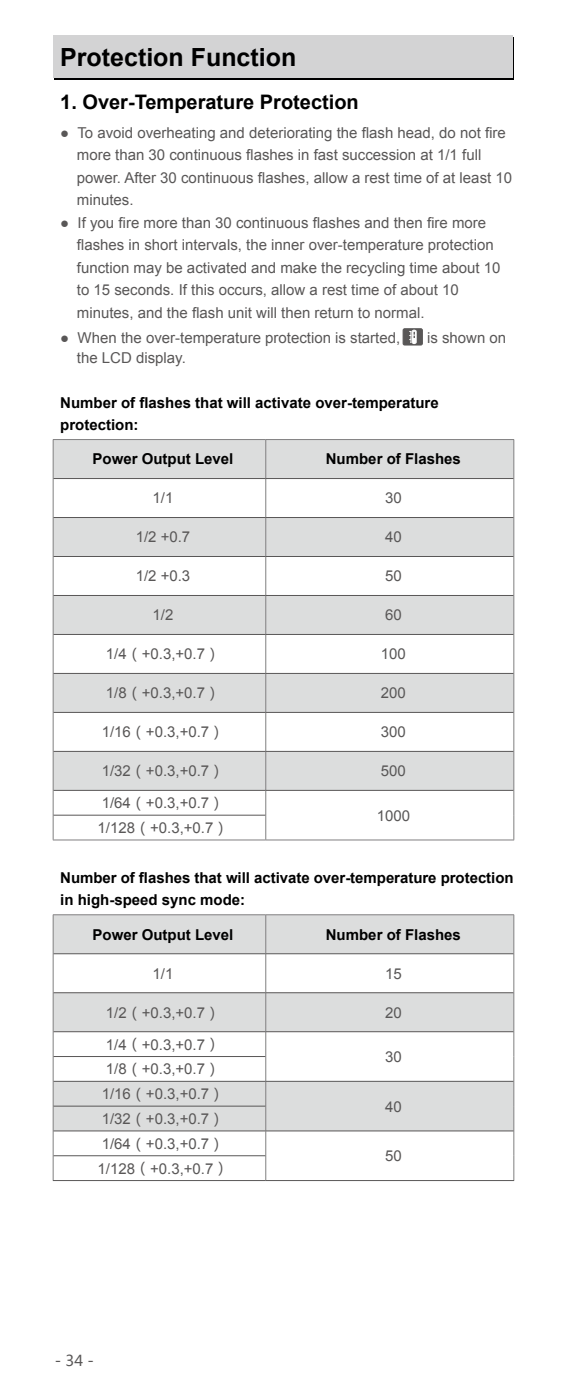
<style>
.page{position:relative;width:567px;height:1382px;background:#fff}
.page>*{position:absolute;margin:0;border:0;box-sizing:border-box;transform-origin:0 0}
.t1{font:700 25px "Arial";color:#000}
.t2{font:700 20px "Arial";color:#000}
.t3{font:15px/22.5px "Arial";color:#595757}
.t4{font:700 15px/22.5px "Arial";color:#000}
.t5{font:15px "Microsoft Ya Hei";color:#595757}
.s1{font-family:"Microsoft Ya Hei"}
</style>
<div class="page">
<div style="left:54px;top:37px;width:460px;height:42px;background:#000"></div>
<div style="left:53px;top:35px;width:460px;height:43px;background:#d3d3d4"></div>
<div style="left:403px;top:329px;width:19px;height:16px;background:#595757;border-radius:2px"></div>
<div style="left:403px;top:328px;width:20px;height:17px;border:1px solid #595757;border-radius:2px"></div>
<div style="left:412px;top:330px;width:4px;height:14px;border:1px solid #fff;border-radius:2px"></div>
<svg style="left:409px;top:331px;width:7px;height:12px"></svg>
<svg style="left:54px;top:440px;width:459px;height:350px;fill:#dcdddd"></svg>
<hr style="left:53px;top:439px;width:213px;height:1px;background:#807f80">
<hr style="left:53px;top:440px;width:1px;height:39px;background:#807f80">
<hr style="left:266px;top:439px;width:248px;height:1px;background:#807f80">
<hr style="left:265px;top:440px;width:1px;height:38px;background:#807f80">
<hr style="left:513px;top:440px;width:1px;height:39px;background:#807f80">
<hr style="left:53px;top:479px;width:1px;height:38px;background:#807f80">
<hr style="left:265px;top:479px;width:1px;height:38px;background:#807f80">
<hr style="left:513px;top:479px;width:1px;height:38px;background:#807f80">
<hr style="left:53px;top:517px;width:1px;height:39px;background:#807f80">
<hr style="left:265px;top:518px;width:1px;height:38px;background:#807f80">
<hr style="left:513px;top:517px;width:1px;height:39px;background:#807f80">
<hr style="left:53px;top:556px;width:1px;height:39px;background:#807f80">
<hr style="left:265px;top:557px;width:1px;height:38px;background:#807f80">
<hr style="left:513px;top:556px;width:1px;height:39px;background:#807f80">
<hr style="left:53px;top:595px;width:1px;height:39px;background:#807f80">
<hr style="left:265px;top:596px;width:1px;height:38px;background:#807f80">
<hr style="left:513px;top:595px;width:1px;height:39px;background:#807f80">
<hr style="left:53px;top:634px;width:1px;height:39px;background:#807f80">
<hr style="left:265px;top:635px;width:1px;height:38px;background:#807f80">
<hr style="left:513px;top:634px;width:1px;height:39px;background:#807f80">
<hr style="left:53px;top:673px;width:1px;height:39px;background:#807f80">
<hr style="left:265px;top:674px;width:1px;height:38px;background:#807f80">
<hr style="left:513px;top:673px;width:1px;height:39px;background:#807f80">
<hr style="left:53px;top:712px;width:1px;height:39px;background:#807f80">
<hr style="left:265px;top:713px;width:1px;height:38px;background:#807f80">
<hr style="left:513px;top:712px;width:1px;height:39px;background:#807f80">
<hr style="left:53px;top:751px;width:1px;height:39px;background:#807f80">
<hr style="left:265px;top:752px;width:1px;height:38px;background:#807f80">
<hr style="left:513px;top:751px;width:1px;height:39px;background:#807f80">
<svg style="left:53px;top:791px;width:1px;height:48px"></svg>
<svg style="left:265px;top:791px;width:1px;height:48px"></svg>
<svg style="left:513px;top:790px;width:1px;height:49px"></svg>
<hr style="left:53px;top:839px;width:213px;height:1px;background:#807f80">
<hr style="left:266px;top:839px;width:248px;height:1px;background:#807f80">
<hr style="left:53px;top:478px;width:213px;height:1px;background:#595757">
<hr style="left:266px;top:478px;width:247px;height:1px;background:#595757">
<hr style="left:53px;top:517px;width:213px;height:1px;background:#595757">
<hr style="left:266px;top:517px;width:247px;height:1px;background:#595757">
<hr style="left:53px;top:556px;width:213px;height:1px;background:#595757">
<hr style="left:266px;top:556px;width:247px;height:1px;background:#595757">
<hr style="left:53px;top:595px;width:213px;height:1px;background:#595757">
<hr style="left:266px;top:595px;width:247px;height:1px;background:#595757">
<hr style="left:53px;top:634px;width:213px;height:1px;background:#595757">
<hr style="left:266px;top:634px;width:247px;height:1px;background:#595757">
<hr style="left:53px;top:673px;width:213px;height:1px;background:#595757">
<hr style="left:266px;top:673px;width:247px;height:1px;background:#595757">
<hr style="left:53px;top:712px;width:213px;height:1px;background:#595757">
<hr style="left:266px;top:712px;width:247px;height:1px;background:#595757">
<hr style="left:53px;top:751px;width:213px;height:1px;background:#595757">
<hr style="left:266px;top:751px;width:247px;height:1px;background:#595757">
<hr style="left:53px;top:790px;width:213px;height:1px;background:#595757">
<hr style="left:266px;top:790px;width:247px;height:1px;background:#595757">
<hr style="left:53px;top:815px;width:212px;height:1px;background:#595757">
<svg style="left:54px;top:915px;width:459px;height:116px;fill:#dcdddd"></svg>
<hr style="left:53px;top:914px;width:213px;height:1px;background:#807f80">
<hr style="left:53px;top:915px;width:1px;height:39px;background:#807f80">
<hr style="left:266px;top:914px;width:248px;height:1px;background:#807f80">
<hr style="left:265px;top:915px;width:1px;height:38px;background:#807f80">
<hr style="left:513px;top:915px;width:1px;height:39px;background:#807f80">
<hr style="left:53px;top:954px;width:1px;height:39px;background:#807f80">
<hr style="left:265px;top:954px;width:1px;height:38px;background:#807f80">
<hr style="left:513px;top:954px;width:1px;height:39px;background:#807f80">
<hr style="left:53px;top:993px;width:1px;height:39px;background:#807f80">
<hr style="left:265px;top:993px;width:1px;height:38px;background:#807f80">
<hr style="left:513px;top:993px;width:1px;height:39px;background:#807f80">
<svg style="left:53px;top:1032px;width:461px;height:148px"></svg>
<hr style="left:53px;top:953px;width:213px;height:1px;background:#595757">
<hr style="left:266px;top:953px;width:247px;height:1px;background:#595757">
<hr style="left:53px;top:992px;width:213px;height:1px;background:#595757">
<hr style="left:266px;top:992px;width:247px;height:1px;background:#595757">
<hr style="left:53px;top:1031px;width:213px;height:1px;background:#595757">
<hr style="left:266px;top:1031px;width:247px;height:1px;background:#595757">
<hr style="left:53px;top:1056px;width:212px;height:1px;background:#595757">
<hr style="left:53px;top:1081px;width:213px;height:1px;background:#595757">
<hr style="left:266px;top:1081px;width:247px;height:1px;background:#595757">
<hr style="left:53px;top:1106px;width:212px;height:1px;background:#595757">
<hr style="left:53px;top:1130px;width:213px;height:1px;background:#595757">
<hr style="left:266px;top:1130px;width:247px;height:1px;background:#595757">
<hr style="left:53px;top:1155px;width:212px;height:1px;background:#595757">
<hr style="left:53px;top:1180px;width:213px;height:1px;background:#595757">
<hr style="left:266px;top:1180px;width:248px;height:1px;background:#595757">
<h1 class="t1" style="left:60px;top:40px;width:238px">Protection Function</h1>
<h2 class="t2" style="left:60px;top:89px;width:300px">1. Over-Temperature Protection</h2>
<p class="t3" style="left:77px;top:121px;width:437px;text-indent:-17px">● To avoid overheating and deteriorating the flash head, do not fire more than 30 continuous flashes in fast succession at 1/1 full power. After 30 continuous flashes, allow a rest time of at least 10 minutes.</p>
<p class="t3" style="left:77px;top:211px;width:425px;text-indent:-17px">● If you fire more than 30 continuous flashes and then fire more flashes in short intervals, the inner over-temperature protection function may be activated and make the recycling time about 10 to 15 seconds. If this occurs, allow a rest time of about 10 minutes, and the flash unit will then return to normal.</p>
<p class="t3" style="left:60px;top:326px;width:342px">● When the over-temperature protection is started,</p>
<p class="t3" style="left:427px;top:326px;width:81px">is shown on</p>
<p class="t3" style="left:77px;top:346px;width:110px">the LCD display.</p>
<p class="t4" style="left:60px;top:391px;width:380px">Number of flashes that will activate over-temperature protection:</p>
<p class="t4" style="left:93px;top:448px;width:142px">Power Output Level</p>
<p class="t4" style="left:326px;top:448px;width:137px">Number of Flashes</p>
<p class="t3" style="left:153px;top:487px;width:22px">1/1</p>
<p class="t3" style="left:385px;top:487px;width:18px">30</p>
<p class="t3" style="left:136px;top:526px;width:56px">1/2 +0.7</p>
<p class="t3" style="left:385px;top:526px;width:18px">40</p>
<p class="t3" style="left:136px;top:565px;width:56px">1/2 +0.3</p>
<p class="t3" style="left:385px;top:565px;width:18px">50</p>
<p class="t3" style="left:153px;top:604px;width:22px">1/2</p>
<p class="t3" style="left:385px;top:604px;width:18px">60</p>
<p class="t3" style="left:106px;top:643px;width:116px">1/4<span class="s1">（</span>+0.3,+0.7<span class="s1">）</span></p>
<p class="t3" style="left:381px;top:643px;width:27px">100</p>
<p class="t3" style="left:106px;top:682px;width:116px">1/8<span class="s1">（</span>+0.3,+0.7<span class="s1">）</span></p>
<p class="t3" style="left:381px;top:682px;width:27px">200</p>
<p class="t3" style="left:102px;top:721px;width:124px">1/16<span class="s1">（</span>+0.3,+0.7<span class="s1">）</span></p>
<p class="t3" style="left:381px;top:721px;width:27px">300</p>
<p class="t3" style="left:102px;top:760px;width:124px">1/32<span class="s1">（</span>+0.3,+0.7<span class="s1">）</span></p>
<p class="t3" style="left:381px;top:760px;width:27px">500</p>
<p class="t3" style="left:102px;top:792px;width:124px">1/64<span class="s1">（</span>+0.3,+0.7<span class="s1">）</span></p>
<p class="t3" style="left:377px;top:804px;width:35px">1000</p>
<p class="t3" style="left:98px;top:816px;width:132px">1/128<span class="s1">（</span>+0.3,+0.7<span class="s1">）</span></p>
<p class="t4" style="left:60px;top:867px;width:455px">Number of flashes that will activate over-temperature protection in high-speed sync mode:</p>
<p class="t4" style="left:93px;top:924px;width:142px">Power Output Level</p>
<p class="t4" style="left:326px;top:924px;width:137px">Number of Flashes</p>
<p class="t3" style="left:153px;top:962px;width:22px">1/1</p>
<p class="t3" style="left:385px;top:962px;width:18px">15</p>
<p class="t3" style="left:106px;top:1001px;width:116px">1/2<span class="s1">（</span>+0.3,+0.7<span class="s1">）</span></p>
<p class="t3" style="left:385px;top:1001px;width:18px">20</p>
<p class="t3" style="left:106px;top:1033px;width:116px">1/4<span class="s1">（</span>+0.3,+0.7<span class="s1">）</span></p>
<p class="t3" style="left:385px;top:1045px;width:18px">30</p>
<p class="t3" style="left:102px;top:1057px;width:124px;line-height:24.8px">1/8<span class="s1">（</span>+0.3,+0.7<span class="s1">）<br></span>1/16<span class="s1">（</span>+0.3,+0.7<span class="s1">）</span></p>
<p class="t3" style="left:385px;top:1095px;width:18px">40</p>
<p class="t3" style="left:102px;top:1106px;width:124px;line-height:24.8px">1/32<span class="s1">（</span>+0.3,+0.7<span class="s1">）<br></span>1/64<span class="s1">（</span>+0.3,+0.7<span class="s1">）</span></p>
<p class="t3" style="left:385px;top:1145px;width:18px">50</p>
<p class="t3" style="left:98px;top:1157px;width:132px">1/128<span class="s1">（</span>+0.3,+0.7<span class="s1">）</span></p>
<p class="t5" style="left:55px;top:1350px;width:41px">- 34 -</p>
</div>
